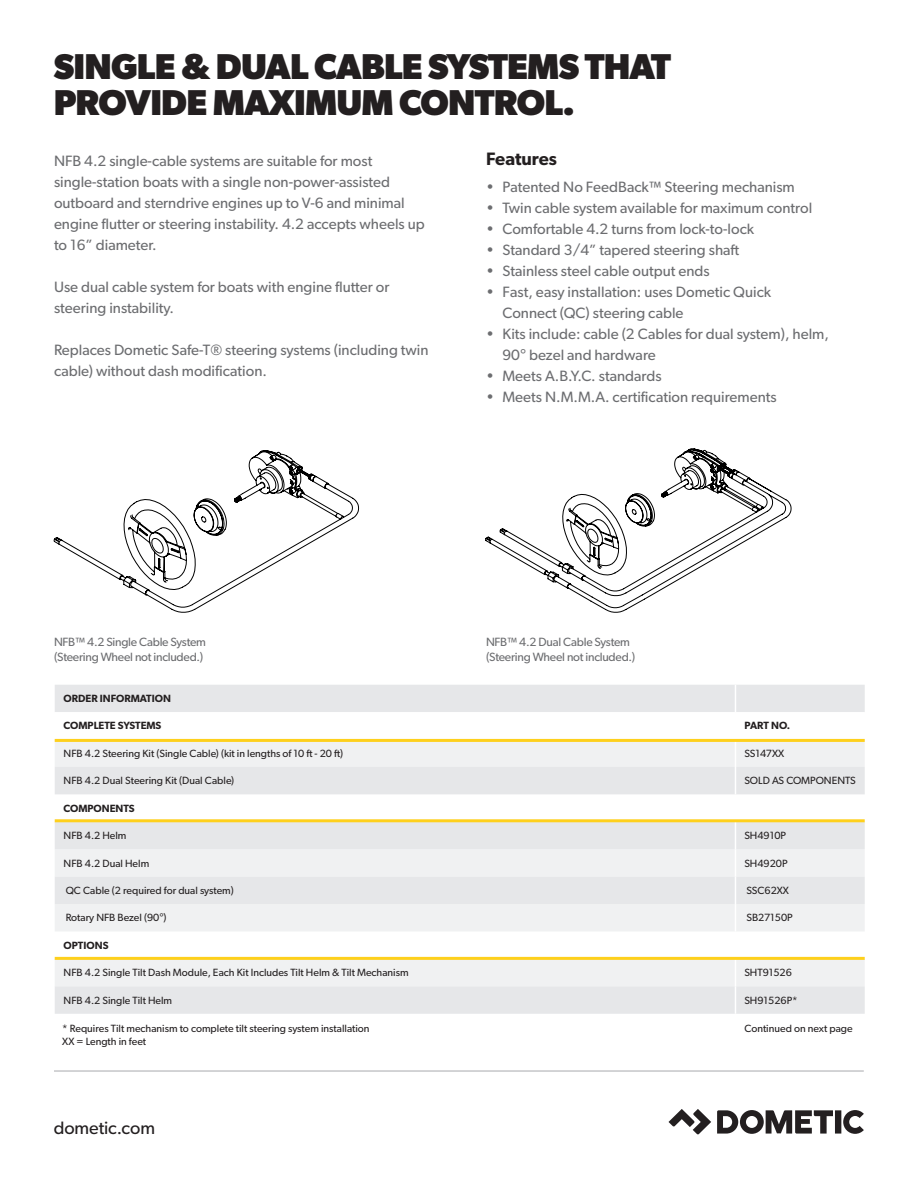
<style>
.page{position:relative;width:918px;height:1188px;background:#fff}
.page>*{position:absolute;margin:0;border:0;box-sizing:border-box;transform-origin:0 0}
.t1{font:700 36px/36px "Gibson";letter-spacing:-.02em;color:#231f20}
.t2{font:18px "Gibson";letter-spacing:-.005em;color:#231f20}
.t3{font:600 18px "Gibson";color:#231f20}
.t4{font:15px/21px "Gibson";color:#6c6d70}
.t5{font:12px "Gibson";letter-spacing:-.02em;color:#6c6d70}
.t6{font:10.5px "Gibson";color:#231f20}
.t7{font:600 10.5px "Gibson";color:#231f20}
</style>
<div class="page">
<hr style="left:54px;top:1071px;width:810px;height:1px;background:#a8a9ad">
<svg style="left:55px;top:822px;width:810px;height:192px"></svg>
<svg style="left:55px;top:685px;width:810px;height:109px"></svg>
<svg style="left:735px;top:822px;width:1px;height:109px"></svg>
<svg style="left:735px;top:960px;width:1px;height:54px"></svg>
<hr style="left:55px;top:739px;width:810px;height:3px;background:#fed01c">
<hr style="left:55px;top:819px;width:810px;height:3px;background:#fed01c">
<hr style="left:55px;top:957px;width:810px;height:3px;background:#fed01c">
<svg style="left:54px;top:450px;width:305px;height:162px"></svg>
<svg style="left:485px;top:449px;width:306px;height:163px"></svg>
<svg style="left:669px;top:1109px;width:42px;height:26px"></svg>
<svg style="left:717px;top:1110px;width:147px;height:24px"></svg>
<p class="t1" style="left:54px;top:48px;width:619px">SINGLE &amp; DUAL CABLE SYSTEMS THAT<br>PROVIDE MAXIMUM CONTROL.</p>
<p class="t4" style="left:54px;top:150px;width:320px">NFB 4.2 single-cable systems are suitable for most</p>
<p class="t3" style="left:486px;top:148px;width:72px">Features</p>
<p class="t4" style="left:54px;top:171px;width:372px">single-station boats with a single non-power-assisted outboard and sterndrive engines up to V-6 and minimal engine flutter or steering instability. 4.2 accepts wheels up to 16” diameter.</p>
<p class="t4" style="left:54px;top:276px;width:337px">Use dual cable system for boats with engine flutter or steering instability.</p>
<p class="t4" style="left:54px;top:339px;width:376px">Replaces Dometic Safe-T® steering systems (including twin cable) without dash modification.</p>
<p class="t4" style="left:486px;top:176px;width:310px">• Patented No FeedBack™ Steering mechanism</p>
<p class="t4" style="left:486px;top:197px;width:328px">• Twin cable system available for maximum control</p>
<p class="t4" style="left:486px;top:218px;width:270px">• Comfortable 4.2 turns from lock-to-lock</p>
<p class="t4" style="left:486px;top:239px;width:255px">• Standard 3/4” tapered steering shaft</p>
<p class="t4" style="left:486px;top:260px;width:225px">• Stainless steel cable output ends</p>
<p class="t4" style="left:486px;top:281px;width:287px">• Fast, easy installation: uses Dometic Quick</p>
<p class="t4" style="left:502px;top:302px;width:183px">Connect (QC) steering cable</p>
<p class="t4" style="left:502px;top:323px;width:328px;text-indent:-16px">• Kits include: cable (2 Cables for dual system), helm,<br>90° bezel and hardware</p>
<p class="t4" style="left:486px;top:365px;width:177px">• Meets A.B.Y.C. standards</p>
<p class="t4" style="left:486px;top:386px;width:292px">• Meets N.M.M.A. certification requirements</p>
<p class="t5" style="left:54px;top:634px;width:154px">NFB™ 4.2 Single Cable System</p>
<p class="t5" style="left:54px;top:649px;width:151px">(Steering Wheel not included.)</p>
<p class="t5" style="left:486px;top:634px;width:146px">NFB™ 4.2 Dual Cable System</p>
<p class="t5" style="left:486px;top:649px;width:151px">(Steering Wheel not included.)</p>
<p class="t7" style="left:64px;top:692px;width:109px">ORDER INFORMATION</p>
<p class="t7" style="left:64px;top:720px;width:99px">COMPLETE SYSTEMS</p>
<p class="t7" style="left:744px;top:720px;width:47px">PART NO.</p>
<p class="t6" style="left:64px;top:747px;width:281px">NFB 4.2 Steering Kit (Single Cable) (kit in lengths of 10 ft - 20 ft)</p>
<p class="t6" style="left:744px;top:747px;width:41px">SS147XX</p>
<p class="t6" style="left:64px;top:774px;width:172px">NFB 4.2 Dual Steering Kit (Dual Cable)</p>
<p class="t6" style="left:744px;top:774px;width:113px">SOLD AS COMPONENTS</p>
<p class="t7" style="left:64px;top:802px;width:73px">COMPONENTS</p>
<p class="t6" style="left:64px;top:829px;width:64px">NFB 4.2 Helm</p>
<p class="t6" style="left:744px;top:829px;width:43px">SH4910P</p>
<p class="t6" style="left:64px;top:857px;width:87px">NFB 4.2 Dual Helm</p>
<p class="t6" style="left:744px;top:857px;width:45px">SH4920P</p>
<p class="t6" style="left:66px;top:884px;width:170px">QC Cable (2 required for dual system)</p>
<p class="t6" style="left:746px;top:884px;width:44px">SSC62XX</p>
<p class="t6" style="left:66px;top:911px;width:102px">Rotary NFB Bezel (90°)</p>
<p class="t6" style="left:746px;top:911px;width:48px">SB27150P</p>
<p class="t7" style="left:64px;top:939px;width:46px">OPTIONS</p>
<p class="t6" style="left:64px;top:966px;width:347px">NFB 4.2 Single Tilt Dash Module, Each Kit Includes Tilt Helm &amp; Tilt Mechanism</p>
<p class="t6" style="left:744px;top:966px;width:49px">SHT91526</p>
<p class="t6" style="left:64px;top:994px;width:110px">NFB 4.2 Single Tilt Helm</p>
<p class="t6" style="left:744px;top:994px;width:55px">SH91526P*</p>
<p class="t6" style="left:62px;top:1022px;width:309px">* Requires Tilt mechanism to complete tilt steering system installation</p>
<p class="t6" style="left:62px;top:1035px;width:85px">XX = Length in feet</p>
<p class="t2" style="left:54px;top:1117px;width:103px">dometic.com</p>
<p class="t6" style="left:744px;top:1022px;width:110px">Continued on next page</p>
</div>
